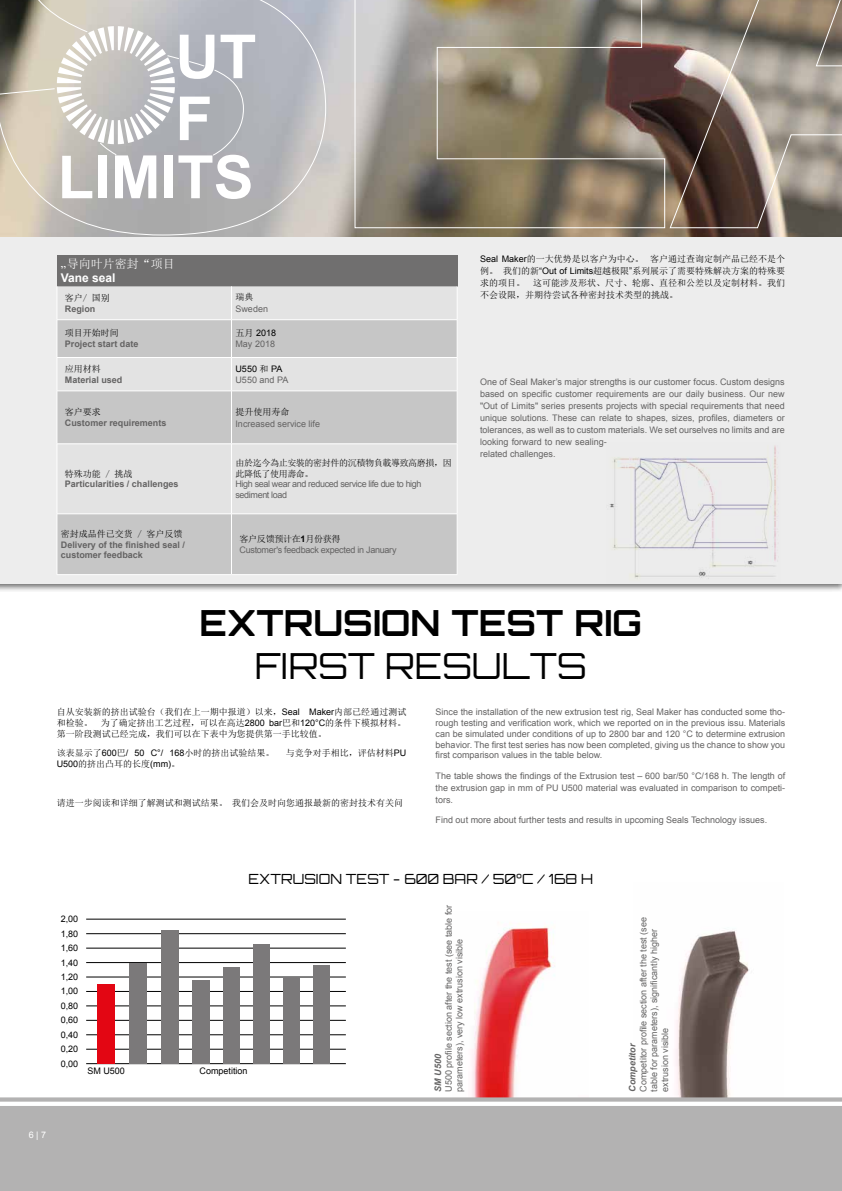
<style>
.page{position:relative;width:842px;height:1191px;background:#fff}
.page>*{position:absolute;margin:0;border:0;box-sizing:border-box;transform-origin:0 0}
.t1{font:700 36px "Orbitron";color:#000}
.t2{font:36px "Orbitron";color:#000}
.t3{font:14px "Orbitron";color:#000}
.t4{font:12px "Sim Sun";color:#fff}
.t5{font:700 12px "Arial";color:#fff}
.t6{font:9px/10.8px "Arial";color:#646363}
.t7{font:9px/12px "Sim Sun";color:#000;text-align:justify}
.t8{font:700 9px/10.8px "Arial";color:#646363}
.t9{font:9px/14.4px "Arial";color:#000;text-align:justify}
.t10{font:9px/10.8px "Arial";letter-spacing:-.04em;color:#646363}
.t11{font:9px "Arial";letter-spacing:-.03em;color:#646363}
.t12{font:9px/10.8px "Sim Sun";letter-spacing:-.04em;color:#000}
.t13{font:italic 700 9px "Arial";color:#646363}
.t14{font:9px "Sim Sun";letter-spacing:-.03em;color:#000}
.t15{font:9px "Arial";color:#fff}
.s1{font-family:"Sim Sun";color:#000}
.s2{color:#000}
.s3{font-family:"Arial";font-weight:700}
.s4{font-family:"Arial"}
</style>
<div class="page">
<img style="left:675px;top:930px;width:74px;height:167px">
<img style="left:472px;top:923px;width:83px;height:174px">
<div style="left:0;top:0;width:842px;height:583px;background:#ededed"></div>
<svg style="left:0;top:0;width:842px;height:236px"></svg>
<svg style="left:221px;top:35px;width:34px;height:43px"></svg>
<svg style="left:57px;top:26px;width:157px;height:118px"></svg>
<svg style="left:62px;top:156px;width:30px;height:42px"></svg>
<div style="left:98px;top:155px;width:9px;height:43px;background:#fff"></div>
<svg style="left:115px;top:155px;width:41px;height:43px"></svg>
<div style="left:165px;top:155px;width:8px;height:43px;background:#fff"></div>
<svg style="left:178px;top:155px;width:73px;height:44px"></svg>
<div style="left:0;top:1097px;width:842px;height:94px;background:#b3b2b2"></div>
<img style="left:609px;top:446px;width:168px;height:133px">
<hr style="left:86px;top:919px;width:260px;height:1px;background:#000">
<hr style="left:86px;top:933px;width:260px;height:1px;background:#000">
<hr style="left:86px;top:948px;width:260px;height:1px;background:#000">
<hr style="left:86px;top:962px;width:260px;height:1px;background:#000">
<hr style="left:86px;top:976px;width:260px;height:1px;background:#000">
<hr style="left:86px;top:991px;width:260px;height:1px;background:#000">
<hr style="left:86px;top:1005px;width:260px;height:1px;background:#000">
<hr style="left:86px;top:1020px;width:260px;height:1px;background:#000">
<hr style="left:86px;top:1034px;width:260px;height:1px;background:#000">
<hr style="left:86px;top:1049px;width:260px;height:1px;background:#000">
<hr style="left:86px;top:1063px;width:260px;height:1px;background:#000">
<div style="left:98px;top:983px;width:17px;height:80px;background:#e30613"></div>
<div style="left:129px;top:962px;width:18px;height:101px;background:#7b797a"></div>
<div style="left:161px;top:930px;width:17px;height:133px;background:#7b797a"></div>
<div style="left:193px;top:980px;width:17px;height:83px;background:#7b797a"></div>
<div style="left:223px;top:967px;width:17px;height:96px;background:#7b797a"></div>
<div style="left:253px;top:944px;width:17px;height:119px;background:#7b797a"></div>
<div style="left:283px;top:976px;width:17px;height:87px;background:#7b797a"></div>
<div style="left:313px;top:965px;width:17px;height:98px;background:#7b797a"></div>
<div style="left:57px;top:255px;width:400px;height:31px;background:#706f6f"></div>
<svg style="left:58px;top:286px;width:399px;height:1px"></svg>
<div style="left:58px;top:320px;width:399px;height:37px;background:#c6c6c6"></div>
<div style="left:58px;top:391px;width:399px;height:183px;background:#c6c6c6"></div>
<div style="left:58px;top:444px;width:399px;height:69px;background:#e3e3e3"></div>
<hr style="left:57px;top:358px;width:1px;height:32px;background:#fff">
<hr style="left:231px;top:358px;width:1px;height:32px;background:#fff">
<hr style="left:457px;top:358px;width:1px;height:32px;background:#fff">
<hr style="left:57px;top:390px;width:174px;height:1px;background:#fff">
<hr style="left:57px;top:391px;width:1px;height:52px;background:#fff">
<hr style="left:231px;top:390px;width:226px;height:1px;background:#fff">
<hr style="left:231px;top:391px;width:1px;height:52px;background:#fff">
<hr style="left:457px;top:391px;width:1px;height:52px;background:#fff">
<hr style="left:57px;top:443px;width:174px;height:1px;background:#fff">
<hr style="left:57px;top:444px;width:1px;height:69px;background:#fff">
<hr style="left:231px;top:443px;width:226px;height:1px;background:#fff">
<hr style="left:231px;top:444px;width:1px;height:69px;background:#fff">
<hr style="left:457px;top:444px;width:1px;height:69px;background:#fff">
<hr style="left:57px;top:513px;width:174px;height:1px;background:#fff">
<hr style="left:57px;top:514px;width:1px;height:60px;background:#fff">
<hr style="left:231px;top:513px;width:226px;height:1px;background:#fff">
<hr style="left:231px;top:514px;width:1px;height:60px;background:#fff">
<hr style="left:457px;top:514px;width:1px;height:60px;background:#fff">
<hr style="left:57px;top:574px;width:174px;height:1px;background:#fff">
<hr style="left:231px;top:574px;width:226px;height:1px;background:#fff">
<hr style="left:57px;top:286px;width:1px;height:33px;background:#fff">
<hr style="left:231px;top:286px;width:1px;height:33px;background:#fff">
<hr style="left:457px;top:286px;width:1px;height:33px;background:#fff">
<hr style="left:57px;top:320px;width:1px;height:37px;background:#fff">
<hr style="left:57px;top:319px;width:174px;height:1px;background:#fff">
<hr style="left:231px;top:319px;width:226px;height:1px;background:#fff">
<hr style="left:231px;top:320px;width:1px;height:37px;background:#fff">
<hr style="left:457px;top:320px;width:1px;height:37px;background:#fff">
<hr style="left:57px;top:357px;width:174px;height:1px;background:#fff">
<hr style="left:231px;top:357px;width:226px;height:1px;background:#fff">
<h3 class="t4" style="left:61px;top:258px;width:115px">„导向叶片密封“项目</h3>
<h3 class="t5" style="left:61px;top:270px;width:56px">Vane seal</h3>
<p class="t7" style="left:65px;top:292px;width:46px">客户/ 国别</p>
<p class="t8" style="left:65px;top:303px;width:32px">Region</p>
<p class="t7" style="left:235px;top:291px;width:19px">瑞典</p>
<p class="t6" style="left:235px;top:304px;width:34px">Sweden</p>
<p class="t7" style="left:65px;top:327px;width:55px">项目开始时间</p>
<p class="t8" style="left:65px;top:339px;width:75px">Project start date</p>
<p class="t6" style="left:235px;top:328px;width:42px"><span class="s1">五月</span> <span class="s2">2018<br></span>May 2018</p>
<p class="t7" style="left:65px;top:363px;width:37px">应用材料</p>
<p class="t8" style="left:65px;top:374px;width:59px">Material used</p>
<p class="t6" style="left:235px;top:363px;width:54px"><span class="s2">U550</span> <span class="s1">和</span> <span class="s2">PA<br></span>U550 and PA</p>
<p class="t7" style="left:65px;top:406px;width:37px">客户要求</p>
<p class="t8" style="left:65px;top:418px;width:103px">Customer requirements</p>
<p class="t7" style="left:235px;top:405px;width:55px">提升使用寿命</p>
<p class="t6" style="left:235px;top:418px;width:86px">Increased service life</p>
<p class="t7" style="left:65px;top:467px;width:69px">特殊功能 / 挑战</p>
<p class="t8" style="left:65px;top:479px;width:115px">Particularities / challenges</p>
<p class="t7" style="left:61px;top:527px;width:123px">密封成品件已交货 / 客户反馈</p>
<p class="t8" style="left:61px;top:539px;width:126px">Delivery of the finished seal / customer feedback</p>
<p class="t12" style="left:235px;top:457px;width:218px">由於迄今為止安裝的密封件的沉積物負載導致高磨損，因此降低了使用壽命。</p>
<p class="t10" style="left:235px;top:479px;width:188px">High seal wear and reduced service life due to high sediment load</p>
<p class="t14" style="left:239px;top:534px;width:103px">客户反馈预计在<span class="s3">1</span>月份获得</p>
<p class="t11" style="left:239px;top:544px;width:159px">Customer's feedback expected in January</p>
<p class="t7" style="left:480px;top:252px;width:307px"><span class="s4">Seal Maker</span>的一大优势是以客户为中心。 客户通过查询定制产品已经不是个例。 我们的新<span class="s4">“Out of Limits</span>超越极限<span class="s4">”</span>系列展示了需要特殊解决方案的特殊要求的项目。 这可能涉及形状、尺寸、轮廓、直径和公差以及定制材料。我们不会设限，并期待尝试各种密封技术类型的挑战。</p>
<p class="t6" style="left:480px;top:375px;width:306px;line-height:12px">One of Seal Maker’s major strengths is our customer focus. Custom designs based on specific customer requirements are our daily business. Our new "Out of Limits" series presents projects with special requirements that need unique solutions. These can relate to shapes, sizes, profiles, diameters or tolerances, as well as to custom materials. We set ourselves no limits and are looking forward to new sealing-<br>related challenges.</p>
<h1 class="t1" style="left:199px;top:600px;width:444px">EXTRUSION TEST RIG</h1>
<h1 class="t2" style="left:255px;top:642px;width:333px">FIRST RESULTS</h1>
<p class="t7" style="left:57px;top:706px;width:351px;line-height:10.8px">自从安装新的挤出试验台（我们在上一期中报道）以来，<span class="s4">Seal Maker</span>内部已经通过测试和检验。 为了确定挤出工艺过程，可以在高达<span class="s4">2800 bar</span>巴和<span class="s4">120°C</span>的条件下模拟材料。第一阶段测试已经完成，我们可以在下表中为您提供第一手比较值。</p>
<p class="t7" style="left:57px;top:747px;width:351px;line-height:10.8px">该表显示了<span class="s4">600</span>巴<span class="s4">/ 50 C°/ 168</span>小时的挤出试验结果。 与竞争对手相比，评估材料<span class="s4">PU<br>U500</span>的挤出凸耳的长度<span class="s4">(mm)</span>。</p>
<p class="t7" style="left:57px;top:796px;width:348px">请进一步阅读和详细了解测试和测试结果。 我们会及时向您通报最新的密封技术有关问</p>
<p class="t6" style="left:436px;top:706px;width:351px;text-align:justify">Since the installation of the new extrusion test rig, Seal Maker has conducted some tho&shy;rough testing and verification work, which we reported on in the previous issu. Materials can be simulated under conditions of up to 2800 bar and 120 °C to determine extrusion behavior. The first test series has now been completed, giving us the chance to show you first comparison values in the table below.</p>
<p class="t6" style="left:436px;top:770px;width:351px;line-height:12px;text-align:justify">The table shows the findings of the Extrusion test – 600 bar/50 °C/168 h. The length of the extrusion gap in mm of PU U500 material was evaluated in comparison to competi&shy;tors.</p>
<p class="t6" style="left:436px;top:815px;width:333px">Find out more about further tests and results in upcoming Seals Technology issues.</p>
<p class="t9" style="left:61px;top:912px;width:19px">2,00<br>1,80<br>1,60<br>1,40<br>1,20<br>1,00<br>0,80<br>0,60<br>0,40<br>0,20<br>0,00</p>
<h2 class="t3" style="left:248px;top:869px;width:346px">EXTRUSION TEST - 600 BAR / 50°C / 168 H</h2>
<p class="t9" style="left:87px;top:1063px;width:39px">SM U500</p>
<p class="t9" style="left:200px;top:1063px;width:50px">Competition</p>
<p class="t6" style="left:443px;top:1091px;width:189px;rotate:-90deg">U500 profile section after the test (see table for parameters), very low extrusion visible</p>
<p class="t13" style="left:432px;top:1091px;width:39px;rotate:-90deg">SM U500</p>
<p class="t15" style="left:29px;top:1129px;width:19px">6 | 7</p>
<p class="t6" style="left:638px;top:1091px;width:176px;rotate:-90deg">Competitor profile section after the test (see table for parameters), significantly higher extrusion visible</p>
<p class="t13" style="left:626px;top:1091px;width:50px;rotate:-90deg">Competitor</p>
</div>
